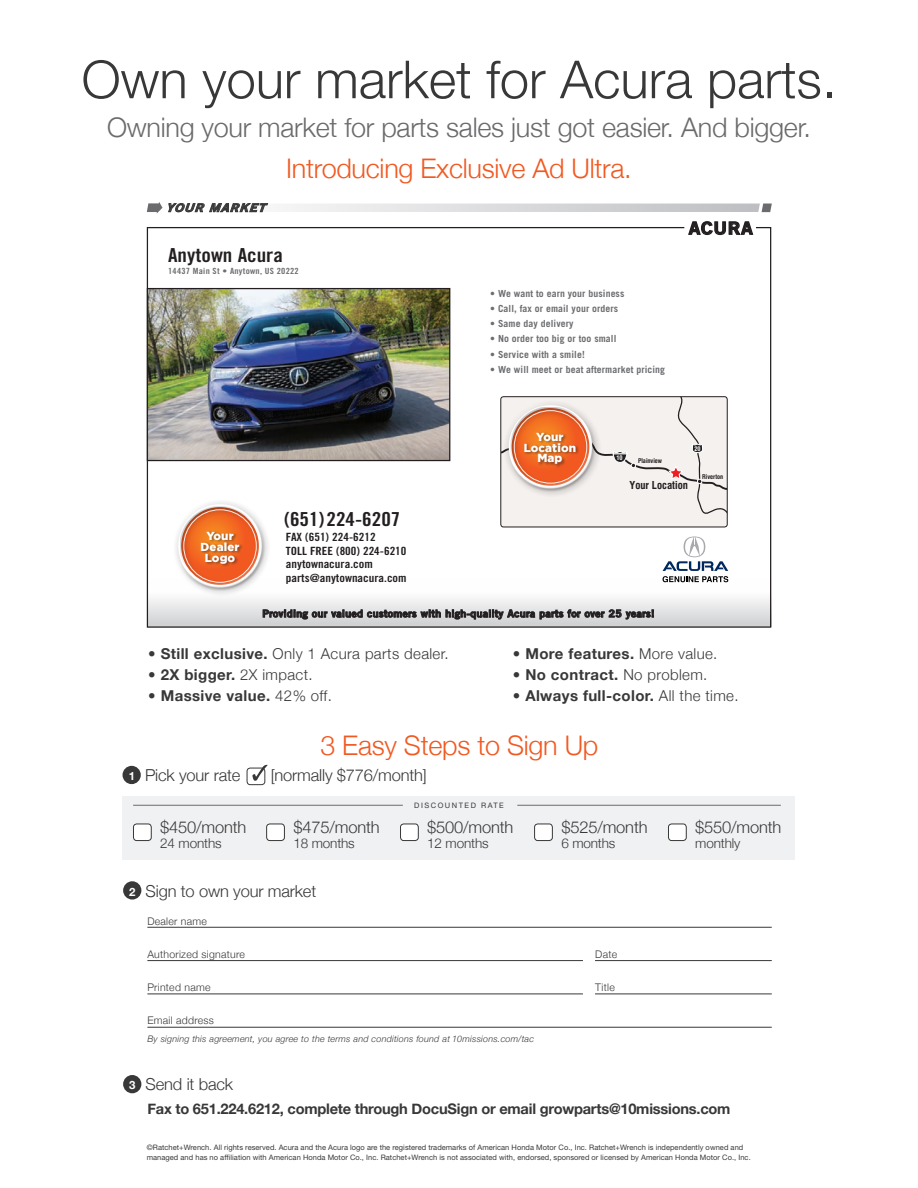
<style>
.page{position:relative;width:918px;height:1188px;background:#fff}
.page>*{position:absolute;margin:0;border:0;box-sizing:border-box;transform-origin:0 0}
.t1{font:300 52.5px "Helvetica Neue";color:#383839}
.t2{font:300 27px "Helvetica Neue";letter-spacing:-.01em;color:#6b6b6e}
.t3{font:300 27px "Helvetica Neue";letter-spacing:-.01em;color:#f15921}
.t4{font:19.35px "Trade Gothic Bold Cond Twenty";color:#231f20;scale:1.11 1}
.t5{font:17.1px "Trade Gothic Bold Two";letter-spacing:.04em;color:#231f20;scale:1.11 1}
.t6{font:300 16.5px "Helvetica Neue";letter-spacing:-.01em;color:#383839}
.t7{font:300 15px "Helvetica Neue";letter-spacing:.025em;color:#383839}
.t8{font:700 15px "Helvetica Neue";letter-spacing:.025em;color:#383839}
.t9{font:700 14.7px "Helvetica Neue";letter-spacing:-.015em;color:#383839}
.t10{font:300 13.5px "Helvetica Neue";letter-spacing:-.01em;color:#383839}
.t11{font:900 11.55px/10.9px "Gotham";letter-spacing:.01em;color:#fff;text-align:center}
.t12{font:11.4px/14px "Trade Gothic Bold Cond Twenty";color:#231f20;scale:1.11 1}
.t13{font:italic 11.25px "Trade Gothic Bold Two";letter-spacing:.06em;color:#383839;scale:1.18 1}
.t14{font:700 condensed 10.65px "Swiss 721 BT";color:#231f20}
.t15{font:300 10.5px "Helvetica Neue";letter-spacing:.025em;color:#383839}
.t16{font:10.2px "Trade Gothic Bold Two";letter-spacing:.02em;color:#231f20;scale:1.06 1}
.t17{font:700 9.75px "Trade Gothic";letter-spacing:.01em;color:#6c6d70}
.t18{font:italic 300 9px "Helvetica Neue";letter-spacing:.025em;color:#383839}
.t19{font:8.55px "Trade Gothic Bold Cond Twenty";letter-spacing:.025em;color:#6c6d70;scale:1.11 1}
.t20{font:7.5px/10.5px "Helvetica Neue";letter-spacing:.005em;color:#383839}
.t21{font:7.5px "Helvetica Neue";letter-spacing:.2em;color:#383839}
.t22{font:700 condensed 6.3px "Swiss 721 BT";color:#231f20}
.t23{font:700 condensed 6.15px "Swiss 721 BT";color:#fff}
.s1{font-weight:700}
.s2{font-weight:300}
.s3{font-weight:700;font-size:11.4px;color:#fff}
</style>
<div class="page">
<hr style="left:147px;top:927px;width:625px;height:1px;background:#383839">
<hr style="left:147px;top:1027px;width:625px;height:1px;background:#383839">
<hr style="left:595px;top:960px;width:177px;height:1px;background:#383839">
<hr style="left:595px;top:994px;width:177px;height:1px;background:#383839">
<hr style="left:147px;top:960px;width:436px;height:1px;background:#383839">
<hr style="left:147px;top:994px;width:436px;height:1px;background:#383839">
<div style="left:247px;top:768px;width:18px;height:17px;border:1px solid #383839;border-radius:3px"></div>
<svg style="left:252px;top:765px;width:16px;height:16px"></svg>
<div style="left:123px;top:881px;width:18px;height:19px;background:#383839;border-radius:50%"></div>
<div style="left:123px;top:1075px;width:18px;height:18px;background:#383839;border-radius:50%"></div>
<div style="left:123px;top:766px;width:18px;height:18px;background:#383839;border-radius:50%"></div>
<div style="left:123px;top:796px;width:672px;height:64px;background:#f0f1f2"></div>
<div style="left:267px;top:824px;width:17px;height:17px;background:#fff;border-radius:3px"></div>
<div style="left:266px;top:824px;width:19px;height:17px;border:1px solid #383839;border-radius:3px"></div>
<div style="left:133px;top:824px;width:18px;height:17px;background:#fff;border-radius:3px"></div>
<div style="left:133px;top:824px;width:19px;height:17px;border:1px solid #383839;border-radius:3px"></div>
<div style="left:401px;top:824px;width:17px;height:17px;background:#fff;border-radius:3px"></div>
<div style="left:400px;top:824px;width:19px;height:17px;border:1px solid #383839;border-radius:3px"></div>
<div style="left:535px;top:824px;width:17px;height:17px;background:#fff;border-radius:3px"></div>
<div style="left:534px;top:824px;width:19px;height:17px;border:1px solid #383839;border-radius:3px"></div>
<div style="left:668px;top:824px;width:18px;height:17px;background:#fff;border-radius:3px"></div>
<div style="left:668px;top:824px;width:19px;height:17px;border:1px solid #383839;border-radius:3px"></div>
<hr style="left:133px;top:805px;width:270px;height:1px;background:#6b6b6e">
<hr style="left:517px;top:805px;width:264px;height:1px;background:#6b6b6e">
<div style="left:173px;top:499px;width:98px;height:98px;background:#231f20;opacity:.5"></div>
<div style="left:175px;top:501px;width:85px;height:85px;background:#fff;opacity:.4"></div>
<div style="left:180px;top:506px;width:85px;height:85px;background:#231f20;opacity:.4"></div>
<div style="left:200px;top:531px;width:43px;height:36px;background:#231f20;opacity:.5"></div>
<div style="left:147px;top:578px;width:624px;height:48px;background:linear-gradient(to bottom,#fff,#d4d6d8)"></div>
<svg style="left:263px;top:609px;width:391px;height:10px;background:#898789"></svg>
<img style="left:149px;top:290px;width:299px;height:169px">
<div style="left:147px;top:288px;width:303px;height:173px;border:1px solid #231f20"></div>
<svg style="left:499px;top:396px;width:245px;height:186px"></svg>
<div style="left:503px;top:400px;width:99px;height:98px;background:#231f20;opacity:.5"></div>
<div style="left:506px;top:402px;width:85px;height:85px;background:#fff;opacity:.4"></div>
<div style="left:510px;top:407px;width:86px;height:85px;background:#231f20;opacity:.4"></div>
<div style="left:514px;top:410px;width:73px;height:74px;border:1px solid #fff;border-radius:50%"></div>
<div style="left:523px;top:432px;width:57px;height:36px;background:#231f20;opacity:.5"></div>
<svg style="left:157px;top:204px;width:607px;height:8px"></svg>
<svg style="left:687px;top:203px;width:85px;height:33px"></svg>
<svg style="left:147px;top:202px;width:121px;height:12px"></svg>
<h1 class="t1" style="left:82px;top:37px;width:756px">Own your market for Acura parts.</h1>
<h2 class="t2" style="left:107px;top:106px;width:705px">Owning your market for parts sales just got easier. And bigger.</h2>
<h2 class="t3" style="left:286px;top:146px;width:347px">Introducing Exclusive Ad Ultra.</h2>
<h3 class="t13" style="left:166px;top:201px;width:85px">YOUR MARKET</h3>
<h3 class="t4" style="left:168px;top:243px;width:105px">Anytown Acura</h3>
<p class="t19" style="left:168px;top:266px;width:119px">14437 Main St • Anytown, US 20222</p>
<h3 class="t11" style="left:201px;top:530px;width:40px">Your<br>Dealer<br>Logo</h3>
<h3 class="t4" style="left:284px;top:507px;width:106px">(651) 224-6207</h3>
<h3 class="t12" style="left:286px;top:530px;width:110px">FAX (651) 224-6212<br>TOLL FREE (800) 224-6210 anytownacura.com parts@anytownacura.com</h3>
<h3 class="t17" style="left:490px;top:288px;width:136px">• We want to earn your business</h3>
<h3 class="t17" style="left:490px;top:303px;width:129px">• Call, fax or email your orders</h3>
<h3 class="t17" style="left:490px;top:318px;width:85px">• Same day delivery</h3>
<h3 class="t17" style="left:490px;top:333px;width:128px">• No order too big or too small</h3>
<h3 class="t17" style="left:490px;top:348px;width:96px">• Service with a smile!</h3>
<h3 class="t17" style="left:490px;top:363px;width:176px">• We will meet or beat aftermarket pricing</h3>
<h3 class="t11" style="left:524px;top:431px;width:54px">Your<br>Location<br>Map</h3>
<p class="t23" style="left:617px;top:454px;width:8px">10</p>
<p class="t22" style="left:638px;top:457px;width:26px">Plainview</p>
<h3 class="t5" style="left:689px;top:218px;width:59px">ACURA</h3>
<p class="t23" style="left:694px;top:445px;width:8px">20</p>
<p class="t22" style="left:702px;top:473px;width:22px">Riverton</p>
<h3 class="t14" style="left:630px;top:479px;width:60px">Your Location</h3>
<h3 class="t16" style="left:262px;top:607px;width:372px">Providing our valued customers with high-quality Acura parts for over 25 years!</h3>
<h3 class="t7" style="left:148px;top:642px;width:302px">• <span class="s1">Still exclusive.</span> Only 1 Acura parts dealer.</h3>
<h3 class="t7" style="left:148px;top:663px;width:166px">• <span class="s1">2X bigger.</span> 2X impact.</h3>
<h3 class="t8" style="left:148px;top:682px;width:185px"><span class="s2">•</span> Massive value. <span class="s2">42% off.</span></h3>
<h3 class="t8" style="left:513px;top:640px;width:206px"><span class="s2">•</span> More features. <span class="s2">More value.</span></h3>
<h3 class="t7" style="left:513px;top:663px;width:196px">• <span class="s1">No contract.</span> No problem.</h3>
<h3 class="t8" style="left:513px;top:682px;width:227px"><span class="s2">•</span> Always full-color. <span class="s2">All the time.</span></h3>
<h2 class="t3" style="left:320px;top:723px;width:280px">3 Easy Steps to Sign Up</h2>
<h3 class="t6" style="left:129px;top:762px;width:113px"><span class="s3">1</span> Pick your rate</h3>
<h3 class="t6" style="left:271px;top:762px;width:158px">[normally $776/month]</h3>
<h3 class="t6" style="left:293px;top:814px;width:88px">$475/month</h3>
<h3 class="t10" style="left:293px;top:832px;width:63px">18 months</h3>
<p class="t21" style="left:414px;top:801px;width:91px">DISCOUNTED RATE</p>
<h3 class="t6" style="left:160px;top:814px;width:88px">$450/month</h3>
<h3 class="t10" style="left:160px;top:832px;width:63px">24 months</h3>
<h3 class="t6" style="left:427px;top:814px;width:88px">$500/month</h3>
<h3 class="t10" style="left:427px;top:832px;width:63px">12 months</h3>
<h3 class="t6" style="left:129px;top:877px;width:188px"><span class="s3">2</span> Sign to own your market</h3>
<h3 class="t6" style="left:561px;top:814px;width:88px">$525/month</h3>
<h3 class="t10" style="left:561px;top:832px;width:56px">6 months</h3>
<h3 class="t15" style="left:147px;top:912px;width:61px">Dealer name</h3>
<h3 class="t15" style="left:147px;top:945px;width:99px">Authorized signature</h3>
<h3 class="t15" style="left:595px;top:945px;width:23px">Date</h3>
<h3 class="t15" style="left:147px;top:978px;width:65px">Printed name</h3>
<h3 class="t15" style="left:595px;top:978px;width:21px">Title</h3>
<h3 class="t15" style="left:147px;top:1011px;width:68px">Email address</h3>
<p class="t18" style="left:147px;top:1031px;width:388px">By signing this agreement, you agree to the terms and conditions found at 10missions.com/tac</p>
<h3 class="t6" style="left:129px;top:1071px;width:105px"><span class="s3">3</span> Send it back</h3>
<h3 class="t6" style="left:695px;top:814px;width:88px">$550/month</h3>
<h3 class="t10" style="left:695px;top:832px;width:47px">monthly</h3>
<h3 class="t9" style="left:147px;top:1095px;width:585px">Fax to 651.224.6212, complete through DocuSign or email growparts@10missions.com</h3>
<p class="t20" style="left:147px;top:1142px;width:606px">©Ratchet+Wrench. All rights reserved. Acura and the Acura logo are the registered trademarks of American Honda Motor Co., Inc. Ratchet+Wrench is independently owned and managed and has no affiliation with American Honda Motor Co., Inc. Ratchet+Wrench is not associated with, endorsed, sponsored or licensed by American Honda Motor Co., Inc.</p>
</div>
